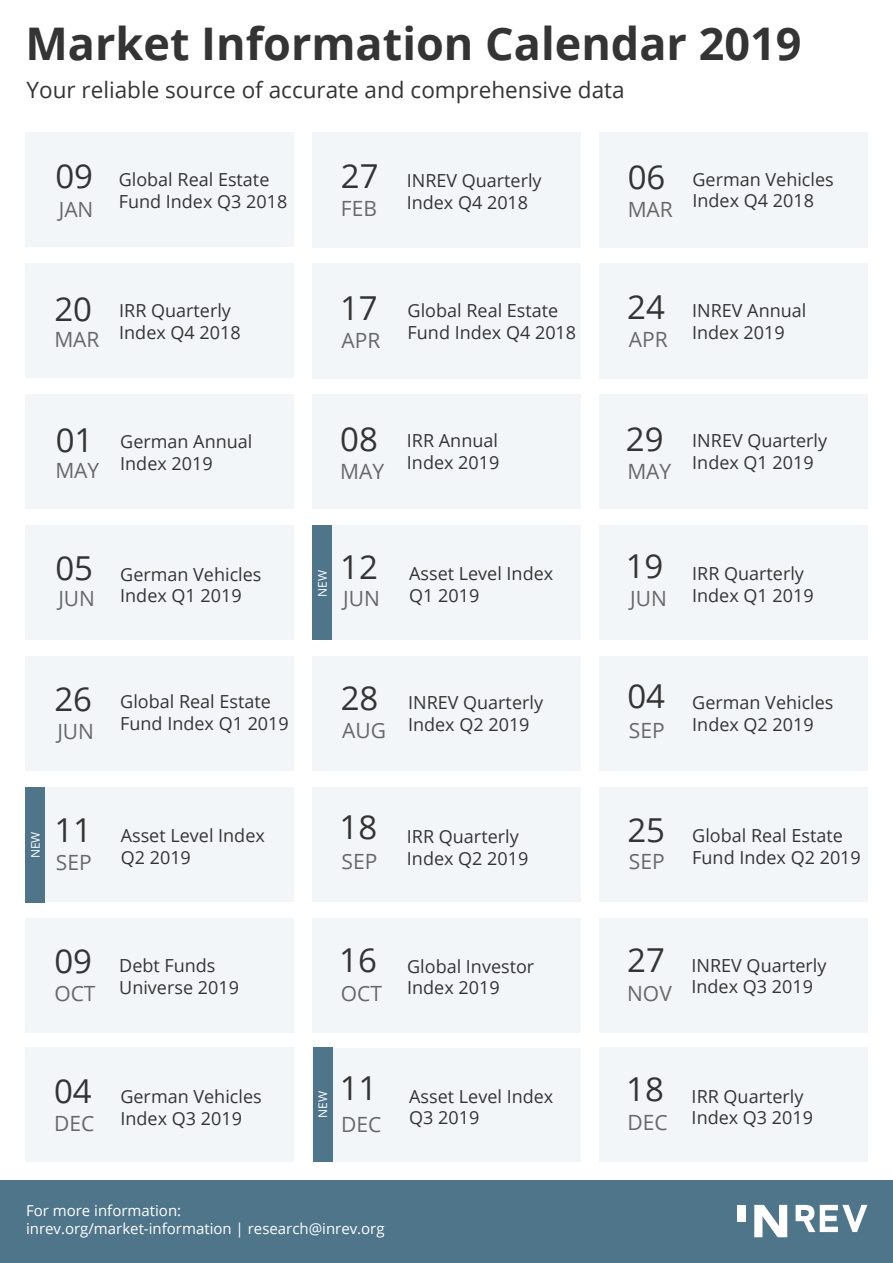
<style>
.page{position:relative;width:893px;height:1263px;background:#fff}
.page>*{position:absolute;margin:0;border:0;box-sizing:border-box;transform-origin:0 0}
.t1{font:60px "Open Sans";color:#343434}
.t2{font:700 45px "Open Sans";color:#343434}
.t3{font:22.5px "Open Sans";color:#343434}
.t4{font:21px "Open Sans";color:#686868}
.t5{font:18px/21.6px "Open Sans";color:#343434}
.t6{font:15px/18px "Open Sans";color:#fff}
.t7{font:12px "Open Sans";color:#fff}
.s1{font-size:33px}
.s2{font-size:21px;color:#686868}
</style>
<div class="page">
<div style="left:0;top:1180px;width:893px;height:83px;background:#4f758b"></div>
<div style="left:738px;top:1205px;width:8px;height:16px;background:#fff"></div>
<svg style="left:754px;top:1205px;width:33px;height:32px"></svg>
<svg style="left:796px;top:1205px;width:71px;height:27px"></svg>
<div style="left:26px;top:132px;width:268px;height:115px;background:#f3f6f8"></div>
<div style="left:312px;top:132px;width:269px;height:115px;background:#f3f6f8"></div>
<div style="left:599px;top:132px;width:268px;height:115px;background:#f3f6f8"></div>
<div style="left:26px;top:263px;width:268px;height:115px;background:#f3f6f8"></div>
<div style="left:312px;top:264px;width:269px;height:115px;background:#f3f6f8"></div>
<div style="left:599px;top:264px;width:268px;height:115px;background:#f3f6f8"></div>
<div style="left:599px;top:394px;width:268px;height:115px;background:#f3f6f8"></div>
<div style="left:599px;top:525px;width:268px;height:115px;background:#f3f6f8"></div>
<div style="left:599px;top:656px;width:268px;height:115px;background:#f3f6f8"></div>
<div style="left:26px;top:525px;width:268px;height:115px;background:#f3f6f8"></div>
<div style="left:312px;top:525px;width:269px;height:115px;background:#f3f6f8"></div>
<div style="left:312px;top:787px;width:269px;height:115px;background:#f3f6f8"></div>
<div style="left:26px;top:656px;width:268px;height:115px;background:#f3f6f8"></div>
<div style="left:312px;top:656px;width:269px;height:115px;background:#f3f6f8"></div>
<div style="left:599px;top:787px;width:268px;height:115px;background:#f3f6f8"></div>
<div style="left:26px;top:394px;width:268px;height:115px;background:#f3f6f8"></div>
<div style="left:312px;top:394px;width:269px;height:115px;background:#f3f6f8"></div>
<div style="left:25px;top:787px;width:269px;height:115px;background:#f3f6f8"></div>
<div style="left:313px;top:1047px;width:268px;height:114px;background:#f3f6f8"></div>
<div style="left:599px;top:1047px;width:268px;height:115px;background:#f3f6f8"></div>
<div style="left:25px;top:918px;width:269px;height:115px;background:#f3f6f8"></div>
<div style="left:312px;top:918px;width:269px;height:115px;background:#f3f6f8"></div>
<div style="left:26px;top:1047px;width:268px;height:115px;background:#f3f6f8"></div>
<div style="left:599px;top:918px;width:268px;height:115px;background:#f3f6f8"></div>
<div style="left:312px;top:526px;width:20px;height:114px;background:#4f758b"></div>
<div style="left:25px;top:787px;width:20px;height:115px;background:#4f758b"></div>
<div style="left:313px;top:1047px;width:20px;height:114px;background:#4f758b"></div>
<h2 class="t2" style="left:26px;top:12px;width:777px">Market Information Calendar 2019</h2>
<p class="t3" style="left:27px;top:75px;width:600px">Your reliable source of accurate and comprehensive data</p>
<p class="t5" style="left:119px;top:168px;width:170px;text-indent:-63px"><span class="s1">09</span> Global Real Estate<br>Fund Index Q3 2018</p>
<p class="t4" style="left:59px;top:195px;width:36px">JAN</p>
<p class="t5" style="left:407px;top:169px;width:136px;text-indent:-66px"><span class="s1">27</span> INREV Quarterly<br>Index Q4 2018</p>
<h1 class="t1" style="left:478px;top:146px;width:70px">08</h1>
<p class="t4" style="left:341px;top:194px;width:38px">FEB</p>
<p class="t5" style="left:408px;top:300px;width:170px;text-indent:-68px"><span class="s1">17</span> Global Real Estate<br>Fund Index Q4 2018</p>
<p class="t5" style="left:54px;top:299px;width:188px"><span class="s1">20</span> IRR Quarterly<br><span class="s2">MAR</span> Index Q4 2018</p>
<h1 class="t1" style="left:477px;top:278px;width:70px">08</h1>
<p class="t4" style="left:341px;top:326px;width:40px">APR</p>
<p class="t5" style="left:55px;top:430px;width:199px"><span class="s1">01</span> German Annual<br><span class="s2">MAY</span> Index 2019</p>
<h1 class="t1" style="left:477px;top:406px;width:70px">08</h1>
<p class="t5" style="left:340px;top:429px;width:161px;text-align:right"><span class="s1">08</span> IRR Annual<br>Index 2019</p>
<p class="t4" style="left:340px;top:457px;width:46px">MAY</p>
<p class="t5" style="left:340px;top:562px;width:215px"><span class="s1">12</span> Asset Level Index</p>
<p class="t4" style="left:343px;top:584px;width:38px">JUN</p>
<p class="t5" style="left:409px;top:584px;width:72px">Q1 2019</p>
<p class="t5" style="left:55px;top:563px;width:208px"><span class="s1">05</span> German Vehicles<br><span class="s2">JUN</span> Index Q1 2019</p>
<h1 class="t1" style="left:477px;top:536px;width:70px">08</h1>
<p class="t7" style="left:314px;top:597px;width:28px;rotate:-90deg">NEW</p>
<p class="t5" style="left:120px;top:690px;width:170px;text-indent:-66px"><span class="s1">26</span> Global Real Estate<br>Fund Index Q1 2019</p>
<p class="t4" style="left:57px;top:717px;width:38px">JUN</p>
<p class="t7" style="left:27px;top:858px;width:28px;rotate:-90deg">NEW</p>
<p class="t5" style="left:54px;top:825px;width:212px"><span class="s1">11</span> Asset Level Index</p>
<p class="t4" style="left:56px;top:848px;width:37px">SEP</p>
<p class="t5" style="left:121px;top:846px;width:72px">Q2 2019</p>
<p class="t5" style="left:408px;top:691px;width:136px;text-indent:-67px"><span class="s1">28</span> INREV Quarterly<br>Index Q2 2019</p>
<h1 class="t1" style="left:479px;top:668px;width:70px">08</h1>
<p class="t4" style="left:342px;top:716px;width:45px">AUG</p>
<p class="t5" style="left:339px;top:825px;width:181px"><sup>18</sup> IRR Quarterly</p>
<p class="t4" style="left:341px;top:847px;width:37px">SEP</p>
<p class="t5" style="left:407px;top:847px;width:123px">Index Q2 2019</p>
<p class="t5" style="left:339px;top:955px;width:197px"><span class="s1">16</span> Global Investor<br><span class="s2">OCT</span> Index 2019</p>
<p class="t5" style="left:54px;top:954px;width:186px"><span class="s1">09</span> Debt Funds<br><span class="s2">OCT</span> Universe 2019</p>
<h1 class="t1" style="left:479px;top:931px;width:70px">08</h1>
<p class="t5" style="left:54px;top:1085px;width:209px"><span class="s1">04</span> German Vehicles<br><span class="s2">DEC</span> Index Q3 2019</p>
<p class="t7" style="left:315px;top:1117px;width:28px;rotate:-90deg">NEW</p>
<p class="t5" style="left:340px;top:1085px;width:215px"><span class="s1">11</span> Asset Level Index</p>
<p class="t4" style="left:341px;top:1109px;width:42px">DEC</p>
<p class="t5" style="left:409px;top:1106px;width:72px">Q3 2019</p>
<p class="t6" style="left:26px;top:1201px;width:360px">For more information: inrev.org/market-information | research@inrev.org</p>
<p class="t5" style="left:692px;top:168px;width:143px;text-indent:-65px"><span class="s1">06</span> German Vehicles<br>Index Q4 2018</p>
<p class="t4" style="left:628px;top:195px;width:47px">MAR</p>
<p class="t5" style="left:692px;top:299px;width:116px;text-indent:-65px"><span class="s1">24</span> INREV Annual<br>Index 2019</p>
<p class="t4" style="left:629px;top:325px;width:40px">APR</p>
<p class="t5" style="left:692px;top:429px;width:136px;text-indent:-66px"><span class="s1">29</span> INREV Quarterly<br>Index Q1 2019</p>
<p class="t4" style="left:627px;top:457px;width:46px">MAY</p>
<p class="t5" style="left:626px;top:562px;width:189px"><span class="s1">19</span> IRR Quarterly<br><span class="s2">JUN</span> Index Q1 2019</p>
<h1 class="t1" style="left:688px;top:539px;width:70px">08</h1>
<p class="t5" style="left:692px;top:691px;width:143px;text-indent:-65px"><span class="s1">04</span> German Vehicles<br>Index Q2 2019</p>
<p class="t4" style="left:629px;top:716px;width:37px">SEP</p>
<p class="t5" style="left:627px;top:825px;width:217px"><span class="s1">25</span> Global Real Estate</p>
<p class="t4" style="left:629px;top:847px;width:37px">SEP</p>
<p class="t5" style="left:692px;top:846px;width:170px">Fund Index Q2 2019</p>
<p class="t5" style="left:627px;top:954px;width:201px"><span class="s1">27</span> INREV Quarterly<br><span class="s2">NOV</span> Index Q3 2019</p>
<h1 class="t1" style="left:766px;top:931px;width:70px">08</h1>
<p class="t5" style="left:626px;top:1085px;width:188px"><span class="s1">18</span> IRR Quarterly<br><span class="s2">DEC</span> Index Q3 2019</p>
</div>
